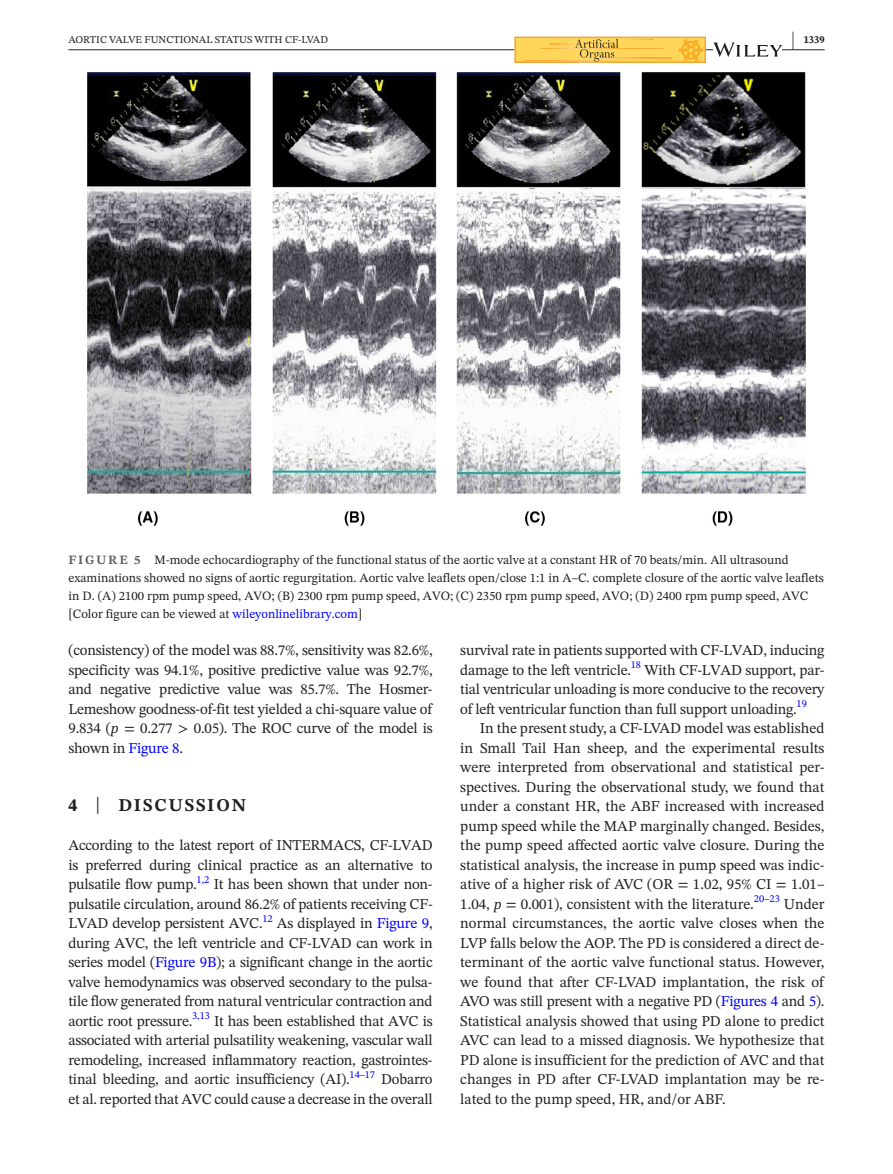
<style>
.page{position:relative;width:893px;height:1174px;background:#fff}
.page>*{position:absolute;margin:0;border:0;box-sizing:border-box;transform-origin:0 0}
.t1{font:700 21px "STIX Two Text";color:#231f20;scale:.42 1}
.t2{font:700 18px "STIX Two Text";letter-spacing:.1em;color:#231f20}
.t3{font:15px/19.5px "STIX Two Text";letter-spacing:-.015em;color:#231f20;text-align:justify}
.t4{font:12.75px/18px "STIX Two Text";color:#231f20}
.t5{font:10.5px "STIX Two Text";color:#231f20}
.t6{font:10.5px "STIX Two Text";letter-spacing:-.015em;color:#00f}
.t7{font:700 10.5px "STIX Two Text";color:#231f20}
.s1{font-weight:700;color:#636366}
.s2{color:#00f}
.s3{font-style:italic}
.s4{font-weight:400;font-size:23.7px}
</style>
<div class="page">
<hr style="left:68px;top:49px;width:756px;height:1px;background:#231f20">
<div style="left:514px;top:37px;width:192px;height:26px;border:1px solid #f8a034"></div>
<svg style="left:579px;top:62px;width:92px;height:1px"></svg>
<svg style="left:515px;top:37px;width:190px;height:25px;background:#f6c750"></svg>
<svg style="left:713px;top:43px;width:69px;height:14px"></svg>
<img style="left:87px;top:72px;width:719px;height:454px">
<h1 class="t1" style="left:792px;top:24px;width:8px">|</h1>
<p class="t5" style="left:68px;top:32px;width:261px">AORTIC VALVE FUNCTIONAL STATUS WITH CF-LVAD</p>
<p class="t7" style="left:804px;top:32px;width:22px">1339</p>
<p class="t4" style="left:68px;top:551px;width:757px"><span class="s1">FIGURE 5</span> M-mode echocardiography of the functional status of the aortic valve at a constant HR of 70 beats/min. All ultrasound examinations showed no signs of aortic regurgitation. Aortic valve leaflets open/close 1:1 in A–C. complete closure of the aortic valve leaflets in D. (A) 2100 rpm pump speed, AVO; (B) 2300 rpm pump speed, AVO; (C) 2350 rpm pump speed, AVO; (D) 2400 rpm pump speed, AVC [Color figure can be viewed at <span class="s2">wileyonlinelibrary.com</span>]</p>
<p class="t3" style="left:68px;top:640px;width:366px">(consistency) of the model was 88.7%, sensitivity was 82.6%, specificity was 94.1%, positive predictive value was 92.7%, and negative predictive value was 85.7%. The Hosmer-Lemeshow goodness-of-fit test yielded a chi-square value of 9.834 (<span class="s3">p</span> = 0.277 &gt; 0.05). The ROC curve of the model is shown in <span class="s2">Figure 8</span>.</p>
<p class="t2" style="left:68px;top:792px;width:179px">4 <span class="s4">|</span> DISCUSSION</p>
<p class="t3" style="left:68px;top:835px;width:366px">According to the latest report of INTERMACS, CF-LVAD is preferred during clinical practice as an alternative to pulsatile flow pump.</p>
<p class="t6" style="left:197px;top:871px;width:14px">1,2</p>
<p class="t3" style="left:68px;top:874px;width:366px;text-indent:145px">It has been shown that under non&shy;pulsatile circulation, around 86.2% of patients receiving CF-LVAD develop persistent AVC.</p>
<p class="t6" style="left:262px;top:910px;width:12px">12</p>
<p class="t3" style="left:68px;top:913px;width:366px;text-indent:208px">As displayed in <span class="s2">Figure 9</span>, during AVC, the left ventricle and CF-LVAD can work in series model (<span class="s2">Figure 9B</span>); a significant change in the aortic valve hemodynamics was observed secondary to the pulsa&shy;tile flow generated from natural ventricular contraction and aortic root pressure.</p>
<p class="t6" style="left:192px;top:1008px;width:19px">3,13</p>
<p class="t3" style="left:68px;top:1011px;width:366px;text-indent:146px">It has been established that AVC is associated with arterial pulsatility weakening, vascular wall remodeling, increased inflammatory reaction, gastrointes&shy;tinal bleeding, and aortic insufficiency (AI).</p>
<p class="t6" style="left:350px;top:1066px;width:27px">14–17</p>
<p class="t3" style="left:68px;top:1069px;width:366px;text-align:right">Dobarro<br>et al. reported that AVC could cause a decrease in the overall</p>
<p class="t3" style="left:460px;top:640px;width:366px">survival rate in patients supported with CF-LVAD, inducing damage to the left ventricle.</p>
<p class="t6" style="left:631px;top:657px;width:12px">18</p>
<p class="t3" style="left:460px;top:660px;width:366px;text-indent:184px">With CF-LVAD support, par&shy;tial ventricular unloading is more conducive to the recovery of left ventricular function than full support unloading.</p>
<p class="t6" style="left:797px;top:696px;width:12px">19</p>
<p class="t3" style="left:460px;top:718px;width:366px;text-indent:20px">In the present study, a CF-LVAD model was established in Small Tail Han sheep, and the experimental results were interpreted from observational and statistical per&shy;spectives. During the observational study, we found that under a constant HR, the ABF increased with increased pump speed while the MAP marginally changed. Besides, the pump speed affected aortic valve closure. During the statistical analysis, the increase in pump speed was indic&shy;ative of a higher risk of AVC (OR = 1.02, 95% CI = 1.01– 1.04, <span class="s3">p</span> = 0.001), consistent with the literature.</p>
<p class="t6" style="left:754px;top:891px;width:28px">20–23</p>
<p class="t3" style="left:460px;top:894px;width:366px;text-indent:324px">Under normal circumstances, the aortic valve closes when the LVP falls below the AOP. The PD is considered a direct de&shy;terminant of the aortic valve functional status. However, we found that after CF-LVAD implantation, the risk of AVO was still present with a negative PD (<span class="s2">Figures 4</span> and <span class="s2">5</span>).<br>Statistical analysis showed that using PD alone to predict AVC can lead to a missed diagnosis. We hypothesize that PD alone is insufficient for the prediction of AVC and that changes in PD after CF-LVAD implantation may be re&shy;lated to the pump speed, HR, and/or ABF.</p>
</div>
